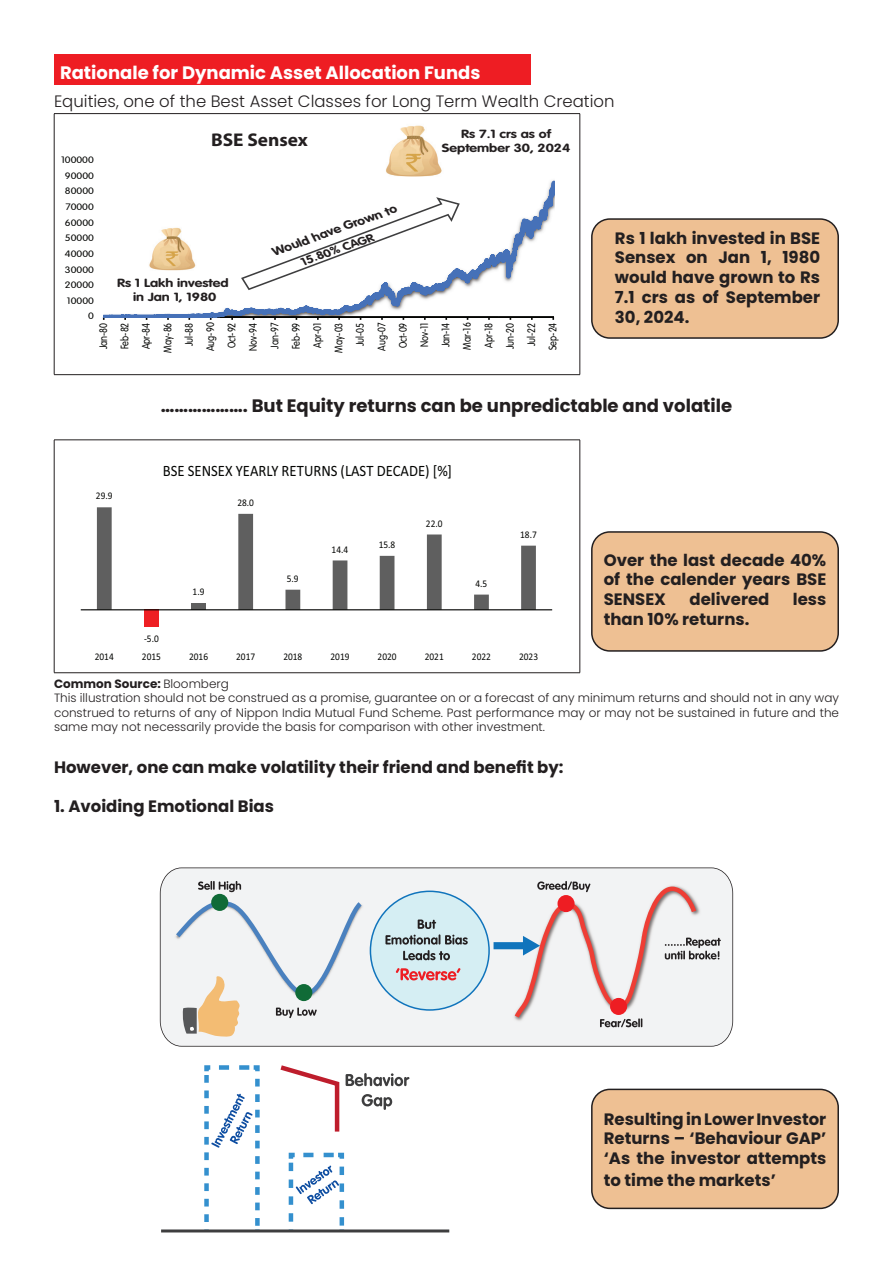
<style>
.page{position:relative;width:893px;height:1263px;background:#fff}
.page>*{position:absolute;margin:0;border:0;box-sizing:border-box;transform-origin:0 0}
.t1{font:700 18.45px "Myriad Pro";color:#231f20;scale:1.05 1}
.t2{font:700 18px "Poppins";color:#231f20}
.t3{font:700 18px "Poppins";color:#fff}
.t4{font:700 16.5px/19.8px "Poppins";color:#231f20;text-align:justify}
.t5{font:300 16.5px "Poppins";color:#231f20}
.t6{font:15.9px "Calibri";color:#040503;scale:.92 1}
.t7{font:300 12px/14.4px "Poppins";color:#231f20;text-align:justify}
.t8{font:700 12px "Poppins";color:#231f20}
.t9{font:italic 700 12px "VAG Rounded Std";color:#231f20;scale:1.16 1}
.t10{font:700 11.7px/14px "VAG Rounded Std";color:#231f20;text-align:center;scale:1.22 1}
.t11{font:italic 700 11.25px "VAG Rounded Std";color:#231f20;scale:1.16 1}
.t12{font:300 10.8px/21.5px "VAG Rounded Std";color:#040503;text-align:center;scale:.85 1}
.t13{font:10.2px "Calibri";color:#040503;scale:.92 1}
.t14{font:300 9.15px "VAG Rounded Std";color:#040503;scale:1.18 1}
.s1{font-weight:300}
</style>
<div class="page">
<div style="left:54px;top:54px;width:477px;height:31px;background:#ee1d23"></div>
<hr style="left:54px;top:113px;width:526px;height:1px;background:#231f20">
<hr style="left:54px;top:114px;width:1px;height:260px;background:#231f20">
<hr style="left:580px;top:114px;width:1px;height:260px;background:#231f20">
<hr style="left:54px;top:374px;width:526px;height:1px;background:#231f20">
<hr style="left:54px;top:440px;width:526px;height:1px;background:#231f20">
<hr style="left:54px;top:440px;width:1px;height:232px;background:#231f20">
<hr style="left:580px;top:440px;width:1px;height:232px;background:#231f20">
<hr style="left:54px;top:672px;width:526px;height:1px;background:#231f20">
<div style="left:592px;top:219px;width:246px;height:119px;background:#eec093;border-radius:18px"></div>
<div style="left:591px;top:218px;width:248px;height:121px;border:2px solid #231f20;border-radius:18px"></div>
<div style="left:592px;top:532px;width:246px;height:119px;background:#eec093;border-radius:18px"></div>
<div style="left:591px;top:531px;width:248px;height:121px;border:2px solid #231f20;border-radius:18px"></div>
<div style="left:592px;top:1089px;width:246px;height:119px;background:#eec093;border-radius:18px"></div>
<div style="left:591px;top:1089px;width:248px;height:120px;border:2px solid #231f20;border-radius:18px"></div>
<svg style="left:201px;top:1232px;width:149px;height:1px"></svg>
<hr style="left:161px;top:1229px;width:288px;height:3px;background:#3e3e3f">
<svg style="left:280px;top:1065px;width:129px;height:67px"></svg>
<svg style="left:286px;top:1152px;width:60px;height:81px"></svg>
<svg style="left:202px;top:1065px;width:60px;height:168px"></svg>
<svg style="left:160px;top:867px;width:573px;height:179px;fill:#f2f3f4"></svg>
<img style="left:172px;top:900px;width:194px;height:101px">
<svg style="left:198px;top:881px;width:43px;height:11px"></svg>
<div style="left:211px;top:894px;width:17px;height:17px;background:#106b37;border-radius:50%"></div>
<svg style="left:176px;top:901px;width:186px;height:136px"></svg>
<svg style="left:370px;top:881px;width:351px;height:146px"></svg>
<svg style="left:102px;top:180px;width:453px;height:140px"></svg>
<svg style="left:241px;top:197px;width:219px;height:93px"></svg>
<img style="left:386px;top:125px;width:56px;height:52px">
<img style="left:148px;top:225px;width:50px;height:48px">
<svg style="left:80px;top:507px;width:473px;height:120px"></svg>
<p class="t3" style="left:60px;top:62px;width:422px">Rationale for Dynamic Asset Allocation Funds</p>
<p class="t5" style="left:54px;top:92px;width:562px">Equities, one of the Best Asset Classes for Long Term Wealth Creation</p>
<p class="t14" style="left:61px;top:155px;width:29px">100000</p>
<p class="t14" style="left:65px;top:170px;width:26px">90000</p>
<p class="t14" style="left:65px;top:186px;width:26px">80000</p>
<p class="t14" style="left:65px;top:202px;width:26px">70000</p>
<p class="t14" style="left:65px;top:217px;width:26px">60000</p>
<p class="t14" style="left:65px;top:233px;width:26px">50000</p>
<p class="t14" style="left:65px;top:248px;width:26px">40000</p>
<p class="t14" style="left:65px;top:264px;width:26px">30000</p>
<p class="t14" style="left:65px;top:280px;width:26px">20000</p>
<p class="t14" style="left:67px;top:295px;width:24px">10000</p>
<p class="t14" style="left:88px;top:311px;width:6px">0</p>
<p class="t1" style="left:211px;top:128px;width:94px">BSE Sensex</p>
<p class="t10" style="left:117px;top:277px;width:93px">Rs 1 Lakh invested in Jan 1, 1980</p>
<p class="t9" style="left:271px;top:246px;width:115px;rotate:-20deg">Would have Grown to</p>
<p class="t11" style="left:300px;top:255px;width:67px;rotate:-19deg">15.80% CAGR</p>
<p class="t10" style="left:442px;top:127px;width:107px">Rs 7.1 crs as of<br>September 30, 2024</p>
<p class="t12" style="left:93px;top:352px;width:37px;rotate:-90deg">Jan-80<br>Feb-82<br>Apr-84<br>May-86<br>Jul-88<br>Aug-90<br>Oct-92<br>Nov-94<br>Jan-97<br>Feb-99<br>Apr-01<br>May-03<br>Jul-05<br>Aug-07<br>Oct-09<br>Nov-11<br>Jan-14<br>Mar-16<br>Apr-18<br>Jun-20<br>Jul-22<br>Sep-24</p>
<p class="t4" style="left:615px;top:228px;width:207px">Rs 1 lakh invested in BSE Sensex on Jan 1, 1980 would have grown to Rs 7.1 crs as of September 30, 2024.</p>
<p class="t2" style="left:161px;top:395px;width:573px">………………. But Equity returns can be unpredictable and volatile</p>
<p class="t13" style="left:96px;top:489px;width:20px">29.9</p>
<p class="t6" style="left:163px;top:460px;width:316px">BSE SENSEX YEARLY RETURNS (LAST DECADE) [%]</p>
<p class="t13" style="left:144px;top:631px;width:18px">-5.0</p>
<p class="t13" style="left:193px;top:585px;width:14px">1.9</p>
<p class="t13" style="left:237px;top:495px;width:20px">28.0</p>
<p class="t13" style="left:287px;top:571px;width:14px">5.9</p>
<p class="t13" style="left:332px;top:542px;width:20px">14.4</p>
<p class="t13" style="left:379px;top:537px;width:20px">15.8</p>
<p class="t13" style="left:426px;top:516px;width:20px">22.0</p>
<p class="t13" style="left:475px;top:576px;width:14px">4.5</p>
<p class="t13" style="left:520px;top:527px;width:20px">18.7</p>
<p class="t13" style="left:95px;top:650px;width:22px">2014</p>
<p class="t13" style="left:142px;top:650px;width:22px">2015</p>
<p class="t13" style="left:189px;top:650px;width:22px">2016</p>
<p class="t13" style="left:236px;top:650px;width:22px">2017</p>
<p class="t13" style="left:283px;top:650px;width:22px">2018</p>
<p class="t13" style="left:330px;top:650px;width:22px">2019</p>
<p class="t13" style="left:378px;top:650px;width:22px">2020</p>
<p class="t13" style="left:425px;top:650px;width:22px">2021</p>
<p class="t13" style="left:472px;top:650px;width:22px">2022</p>
<p class="t13" style="left:519px;top:650px;width:22px">2023</p>
<p class="t4" style="left:604px;top:550px;width:224px">Over the last decade 40% of the calender years BSE SENSEX</p>
<p class="t4" style="left:689px;top:590px;width:82px">delivered</p>
<p class="t4" style="left:793px;top:590px;width:35px">less</p>
<p class="t4" style="left:604px;top:609px;width:147px">than 10% returns.</p>
<p class="t8" style="left:54px;top:677px;width:176px">Common Source: <span class="s1">Bloomberg</span></p>
<p class="t7" style="left:54px;top:691px;width:786px">This illustration should not be construed as a promise, guarantee on or a forecast of any minimum returns and should not in any way construed to returns of any of Nippon India Mutual Fund Scheme. Past performance may or may not be sustained in future and the same may not necessarily provide the basis for comparison with other investment.</p>
<p class="t4" style="left:54px;top:757px;width:511px">However, one can make volatility their friend and benefit by:</p>
<p class="t4" style="left:54px;top:796px;width:221px">1. Avoiding Emotional Bias</p>
<p class="t4" style="left:604px;top:1109px;width:224px">Resulting in Lower Investor Returns – ‘Behaviour GAP’ ‘As the investor attempts</p>
<p class="t4" style="left:604px;top:1170px;width:174px">to time the markets’</p>
</div>
